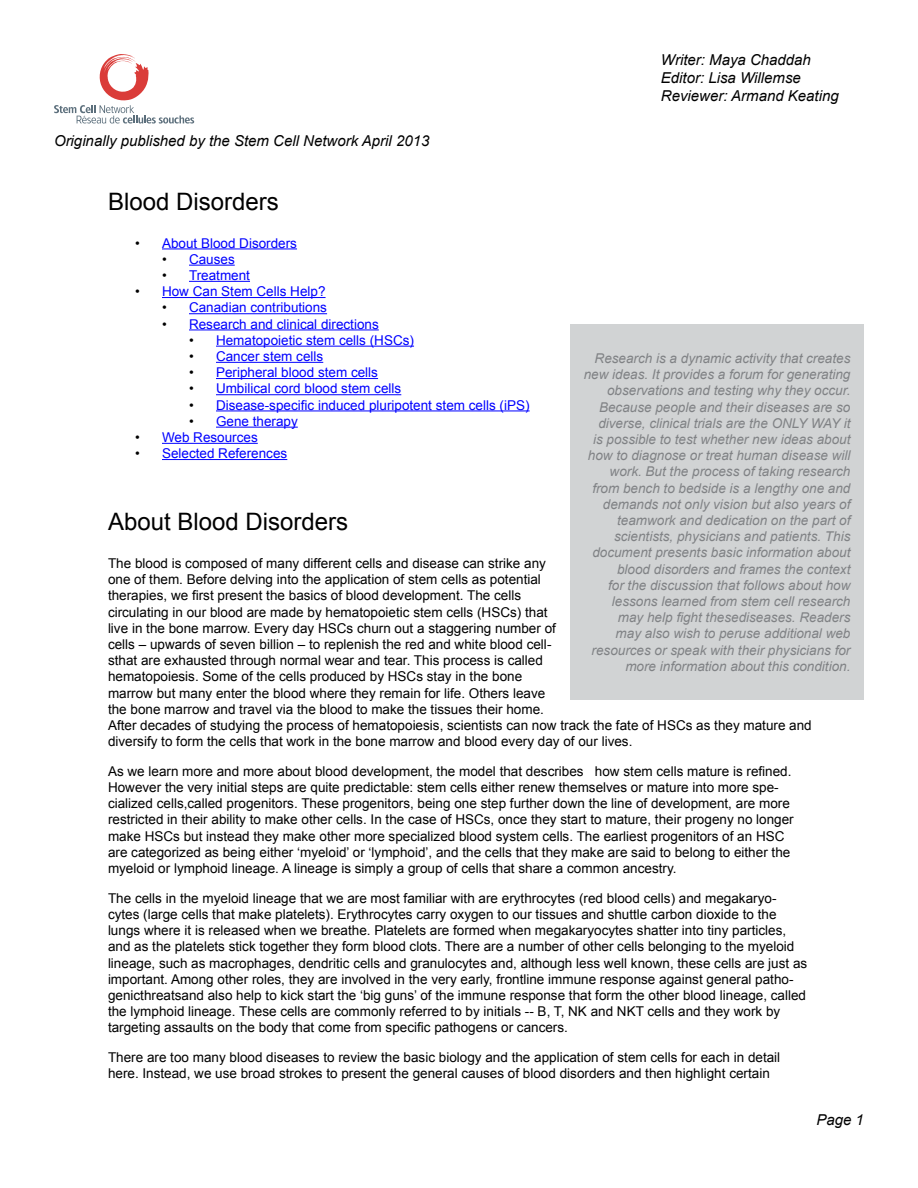
<style>
.page{position:relative;width:918px;height:1188px;background:#fff}
.page>*{position:absolute;margin:0;border:0;box-sizing:border-box;transform-origin:0 0}
.t1{font:24px "Arial";color:#000}
.t2{font:italic 15px/18px "Arial";color:#000}
.t3{font:13.5px/16.2px "Arial";color:#000}
.t4{font:italic 13.5px/16.2px "Arial";color:#808285;text-align:right}
.t5{font:13.5px "Arial";color:#00f}
.s1{color:#000}
</style>
<div class="page">
<svg style="left:54px;top:54px;width:140px;height:70px"></svg>
<hr style="left:162px;top:248px;width:135px;height:1px;background:#00f">
<hr style="left:189px;top:265px;width:46px;height:1px;background:#00f">
<hr style="left:189px;top:281px;width:61px;height:1px;background:#00f">
<hr style="left:162px;top:297px;width:164px;height:1px;background:#00f">
<hr style="left:189px;top:313px;width:138px;height:1px;background:#00f">
<hr style="left:189px;top:329px;width:190px;height:1px;background:#00f">
<hr style="left:216px;top:346px;width:198px;height:1px;background:#00f">
<hr style="left:216px;top:362px;width:107px;height:1px;background:#00f">
<hr style="left:216px;top:378px;width:162px;height:1px;background:#00f">
<hr style="left:216px;top:394px;width:185px;height:1px;background:#00f">
<hr style="left:216px;top:410px;width:314px;height:1px;background:#00f">
<hr style="left:216px;top:427px;width:82px;height:1px;background:#00f">
<hr style="left:162px;top:443px;width:96px;height:1px;background:#00f">
<hr style="left:162px;top:459px;width:125px;height:1px;background:#00f">
<div style="left:570px;top:324px;width:294px;height:376px;background:#d1d3d4"></div>
<p class="t2" style="left:54px;top:132px;width:377px">Originally published by the Stem Cell Network April 2013</p>
<p class="t2" style="left:661px;top:51px;width:179px">Writer: Maya Chaddah<br>Editor: Lisa Willemse<br>Reviewer: Armand Keating</p>
<h1 class="t1" style="left:108px;top:186px;width:172px">Blood Disorders</h1>
<p class="t5" style="left:135px;top:234px;width:164px"><span class="s1">•</span> About Blood Disorders</p>
<p class="t5" style="left:162px;top:250px;width:74px"><span class="s1">•</span> Causes</p>
<p class="t5" style="left:162px;top:266px;width:90px"><span class="s1">•</span> Treatment</p>
<p class="t5" style="left:135px;top:283px;width:192px"><span class="s1">•</span> How Can Stem Cells Help?</p>
<p class="t5" style="left:162px;top:299px;width:167px"><span class="s1">•</span> Canadian contributions</p>
<p class="t5" style="left:162px;top:315px;width:218px"><span class="s1">•</span> Research and clinical directions</p>
<p class="t5" style="left:189px;top:331px;width:227px"><span class="s1">•</span> Hematopoietic stem cells (HSCs)</p>
<p class="t5" style="left:189px;top:347px;width:136px"><span class="s1">•</span> Cancer stem cells</p>
<p class="t5" style="left:189px;top:364px;width:191px"><span class="s1">•</span> Peripheral blood stem cells</p>
<p class="t5" style="left:189px;top:380px;width:214px"><span class="s1">•</span> Umbilical cord blood stem cells</p>
<p class="t5" style="left:189px;top:396px;width:342px"><span class="s1">•</span> Disease-specific induced pluripotent stem cells (iPS)</p>
<p class="t5" style="left:189px;top:412px;width:110px"><span class="s1">•</span> Gene therapy</p>
<p class="t5" style="left:135px;top:428px;width:124px"><span class="s1">•</span> Web Resources</p>
<p class="t5" style="left:135px;top:445px;width:154px"><span class="s1">•</span> Selected References</p>
<p class="t4" style="left:584px;top:350px;width:268px">Research is a dynamic activity that creates new ideas. It provides a forum for generating observations and testing why they occur.<br>Because people and their diseases are so diverse, clinical trials are the ONLY WAY it<br>is possible to test whether new ideas about how to diagnose or treat human disease will work. But the process of taking research from bench to bedside is a lengthy one and demands not only vision but also years of teamwork and dedication on the part of scientists, physicians and patients. This document presents basic information about blood disorders and frames the context<br>for the discussion that follows about how lessons learned from stem cell research may help fight thesediseases. Readers<br>may also wish to peruse additional web resources or speak with their physicians for more information about this condition.</p>
<h1 class="t1" style="left:108px;top:506px;width:242px">About Blood Disorders</h1>
<p class="t3" style="left:108px;top:555px;width:705px">The blood is composed of many different cells and disease can strike any<br>one of them. Before delving into the application of stem cells as potential<br>therapies, we first present the basics of blood development. The cells<br>circulating in our blood are made by hematopoietic stem cells (HSCs) that<br>live in the bone marrow. Every day HSCs churn out a staggering number of<br>cells – upwards of seven billion – to replenish the red and white blood cell-<br>sthat are exhausted through normal wear and tear. This process is called<br>hematopoiesis. Some of the cells produced by HSCs stay in the bone<br>marrow but many enter the blood where they remain for life. Others leave<br>the bone marrow and travel via the blood to make the tissues their home.<br>After decades of studying the process of hematopoiesis, scientists can now track the fate of HSCs as they mature and diversify to form the cells that work in the bone marrow and blood every day of our lives.</p>
<p class="t3" style="left:108px;top:763px;width:687px">As we learn more and more about blood development, the model that describes how stem cells mature is refined.<br>However the very initial steps are quite predictable: stem cells either renew themselves or mature into more spe&shy;cialized cells,called progenitors. These progenitors, being one step further down the line of development, are more restricted in their ability to make other cells. In the case of HSCs, once they start to mature, their progeny no longer make HSCs but instead they make other more specialized blood system cells. The earliest progenitors of an HSC are categorized as being either ‘myeloid’ or ‘lymphoid’, and the cells that they make are said to belong to either the myeloid or lymphoid lineage. A lineage is simply a group of cells that share a common ancestry.</p>
<p class="t3" style="left:108px;top:890px;width:701px">The cells in the myeloid lineage that we are most familiar with are erythrocytes (red blood cells) and megakaryo&shy;cytes (large cells that make platelets). Erythrocytes carry oxygen to our tissues and shuttle carbon dioxide to the lungs where it is released when we breathe. Platelets are formed when megakaryocytes shatter into tiny particles, and as the platelets stick together they form blood clots. There are a number of other cells belonging to the myeloid lineage, such as macrophages, dendritic cells and granulocytes and, although less well known, these cells are just as important. Among other roles, they are involved in the very early, frontline immune response against general patho&shy;genicthreatsand also help to kick start the ‘big guns’ of the immune response that form the other blood lineage, called the lymphoid lineage. These cells are commonly referred to by initials -- B, T, NK and NKT cells and they work by targeting assaults on the body that come from specific pathogens or cancers.</p>
<p class="t3" style="left:108px;top:1049px;width:674px">There are too many blood diseases to review the basic biology and the application of stem cells for each in detail here. Instead, we use broad strokes to present the general causes of blood disorders and then highlight certain</p>
<p class="t2" style="left:816px;top:1111px;width:49px">Page 1</p>
</div>
